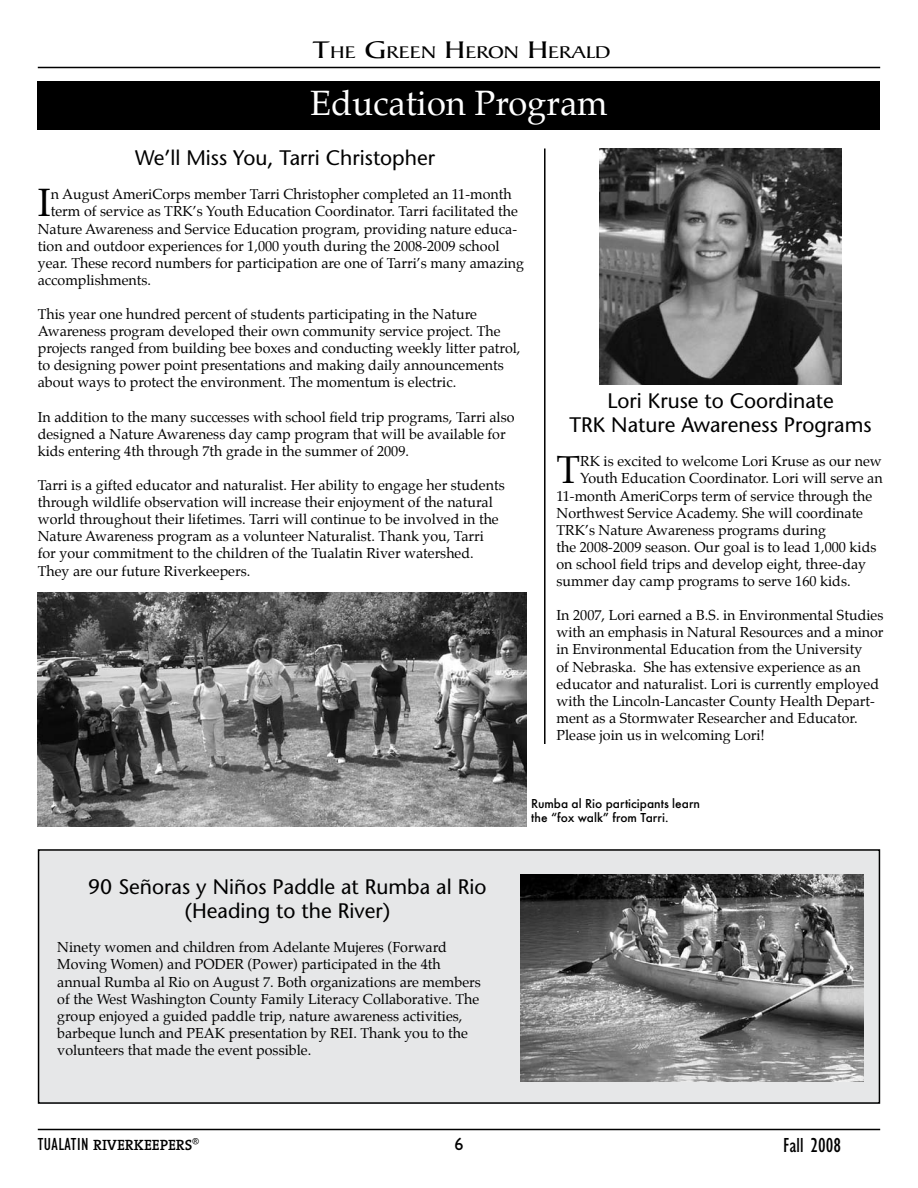
<style>
.page{position:relative;width:918px;height:1188px;background:#fff}
.page>*{position:absolute;margin:0;border:0;box-sizing:border-box;transform-origin:0 0}
.t1{font:38.7px "Palatino";color:#000}
.t2{font:34.5px "Palatino";color:#fff}
.t3{font:21px/24px "Stone Sans";color:#000;text-align:center}
.t4{font:condensed 21px "Gill Sans";color:#000}
.t5{font:18.15px "Baker Signet";color:#000;scale:1.27 1}
.t6{font:600 15px "The Serif";letter-spacing:-.005em;color:#000}
.t7{font:14.25px/17.1px "Palatino";color:#000}
.t8{font:500 13.5px/13.5px "Futura T";color:#000}
.s1{font-size:25.95px}
.s2{font-family:"Gill Sans";font-weight:400;font-stretch:condensed;font-size:18px}
</style>
<div class="page">
<div style="left:39px;top:850px;width:840px;height:253px;background:#e6e7e8"></div>
<div style="left:38px;top:849px;width:842px;height:255px;border:2px solid #000"></div>
<div style="left:38px;top:81px;width:842px;height:49px;background:#000"></div>
<img style="left:38px;top:592px;width:488px;height:234px">
<img style="left:599px;top:148px;width:242px;height:237px">
<img style="left:520px;top:874px;width:344px;height:208px">
<hr style="left:544px;top:148px;width:2px;height:596px;background:#000">
<hr style="left:38px;top:67px;width:842px;height:1px;background:#000">
<hr style="left:38px;top:1129px;width:842px;height:1px;background:#000">
<p class="t5" style="left:313px;top:42px;width:237px"><span class="s1">T</span>HE <span class="s1">G</span>REEN <span class="s1">H</span>ERON <span class="s1">H</span>ERALD</p>
<h2 class="t2" style="left:310px;top:81px;width:299px">Education Program</h2>
<h3 class="t3" style="left:135px;top:146px;width:301px">We’ll Miss You, Tarri Christopher</h3>
<h1 class="t1" style="left:38px;top:178px;width:15px">I</h1>
<p class="t7" style="left:51px;top:187px;width:462px">n August AmeriCorps member Tarri Christopher completed an 11-month</p>
<p class="t7" style="left:51px;top:204px;width:469px">term of service as TRK’s Youth Education Coordinator. Tarri facilitated the</p>
<p class="t7" style="left:38px;top:221px;width:481px">Nature Awareness and Service Education program, providing nature educa-</p>
<p class="t7" style="left:38px;top:238px;width:463px">tion and outdoor experiences for 1,000 youth during the 2008-2009 school</p>
<p class="t7" style="left:38px;top:256px;width:488px">year. These record numbers for participation are one of Tarri’s many amazing</p>
<p class="t7" style="left:38px;top:273px;width:115px">accomplishments.</p>
<p class="t7" style="left:38px;top:307px;width:484px">This year one hundred percent of students participating in the Nature Awareness program developed their own community service project. The projects ranged from building bee boxes and conducting weekly litter patrol, to designing power point presentations and making daily announcements about ways to protect the environment. The momentum is electric.</p>
<p class="t7" style="left:38px;top:409px;width:478px">In addition to the many successes with school field trip programs, Tarri also designed a Nature Awareness day camp program that will be available for kids entering 4th through 7th grade in the summer of 2009.</p>
<p class="t7" style="left:38px;top:478px;width:468px">Tarri is a gifted educator and naturalist. Her ability to engage her students through wildlife observation will increase their enjoyment of the natural world throughout their lifetimes. Tarri will continue to be involved in the Nature Awareness program as a volunteer Naturalist. Thank you, Tarri for your commitment to the children of the Tualatin River watershed.<br>They are our future Riverkeepers.</p>
<h3 class="t3" style="left:569px;top:389px;width:304px">Lori Kruse to Coordinate<br>TRK Nature Awareness Programs</h3>
<h1 class="t1" style="left:556px;top:445px;width:25px">T</h1>
<p class="t7" style="left:580px;top:454px;width:303px">RK is excited to welcome Lori Kruse as our new</p>
<p class="t7" style="left:580px;top:471px;width:304px">Youth Education Coordinator. Lori will serve an</p>
<p class="t7" style="left:556px;top:488px;width:317px">11-month AmeriCorps term of service through the</p>
<p class="t7" style="left:556px;top:505px;width:308px">Northwest Service Academy. She will coordinate</p>
<p class="t7" style="left:556px;top:523px;width:271px">TRK’s Nature Awareness programs during</p>
<p class="t7" style="left:556px;top:540px;width:321px">the 2008-2009 season. Our goal is to lead 1,000 kids</p>
<p class="t7" style="left:556px;top:557px;width:311px">on school field trips and develop eight, three-day</p>
<p class="t7" style="left:556px;top:574px;width:296px">summer day camp programs to serve 160 kids.</p>
<p class="t7" style="left:556px;top:608px;width:329px">In 2007, Lori earned a B.S. in Environmental Studies with an emphasis in Natural Resources and a minor in Environmental Education from the University<br>of Nebraska. She has extensive experience as an educator and naturalist. Lori is currently employed with the Lincoln-Lancaster County Health Depart&shy;ment as a Stormwater Researcher and Educator.<br>Please join us in welcoming Lori!</p>
<h3 class="t3" style="left:88px;top:875px;width:400px">90 Señoras y Niños Paddle at Rumba al Rio (Heading to the River)</h3>
<p class="t7" style="left:57px;top:940px;width:425px">Ninety women and children from Adelante Mujeres (Forward Moving Women) and PODER (Power) participated in the 4th annual Rumba al Rio on August 7. Both organizations are members of the West Washington County Family Literacy Collaborative. The group enjoyed a guided paddle trip, nature awareness activities, barbeque lunch and PEAK presentation by REI. Thank you to the volunteers that made the event possible.</p>
<p class="t8" style="left:531px;top:797px;width:171px">Rumba al Rio participants learn the “fox walk” from Tarri.</p>
<p class="t6" style="left:38px;top:1135px;width:163px"><span class="s2">TUALATIN</span> RIVERKEEPERS<sup>®</sup></p>
<h3 class="t4" style="left:783px;top:1134px;width:59px">Fall 2008</h3>
</div>
